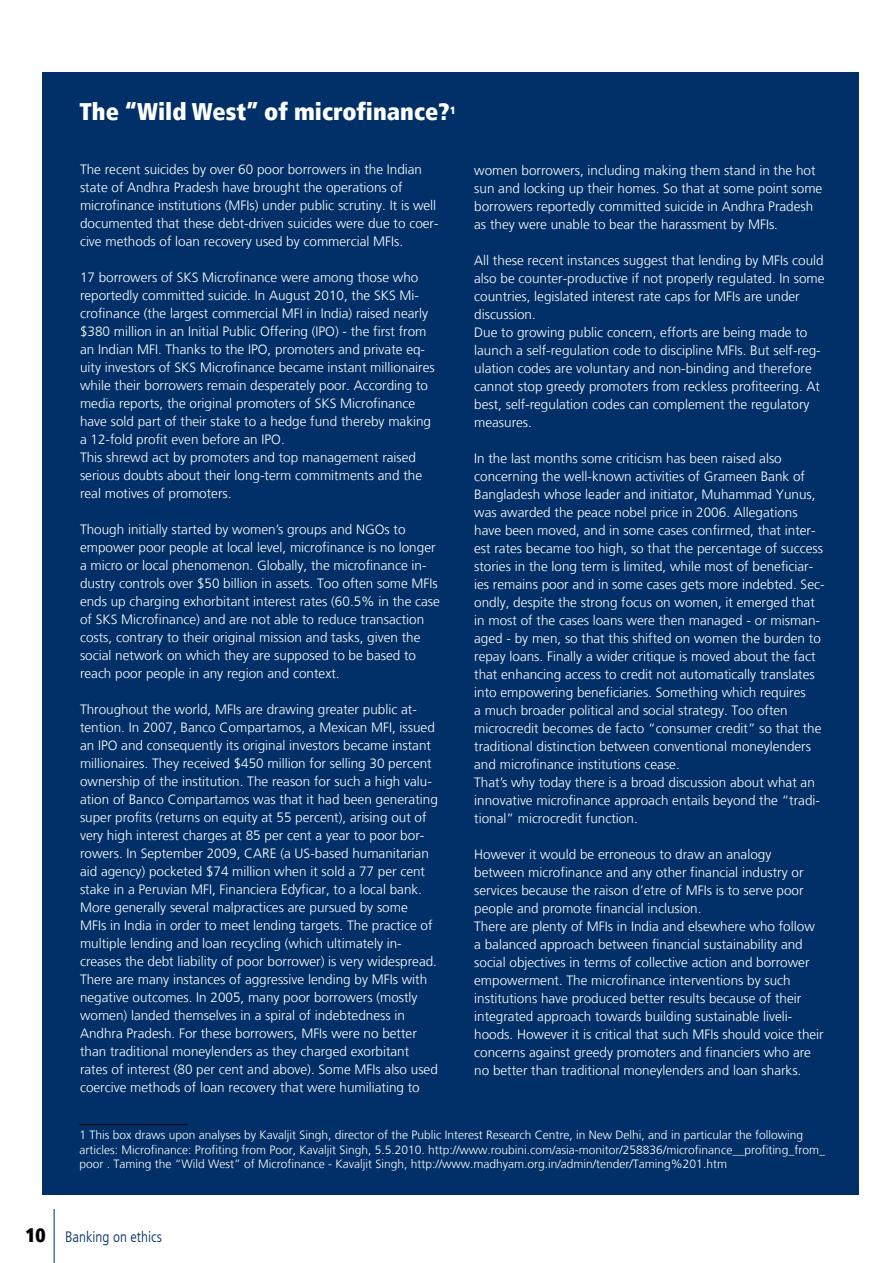
<style>
.page{position:relative;width:893px;height:1263px;background:#fff}
.page>*{position:absolute;margin:0;border:0;box-sizing:border-box;transform-origin:0 0}
.t1{font:900 condensed 24px "Frutiger LT";color:#fff}
.t2{font:300 condensed 15px "Frutiger LT";color:#003067}
.t3{font:300 13.5px/18px "Frutiger LT";color:#fff}
.t4{font:300 12px/14.4px "Frutiger LT";color:#fff}
.t5{font:900 condensed 10.5px "Frutiger LT";color:#fff}
.s1{font-weight:900;font-size:19.5px;color:#000}
</style>
<div class="page">
<hr style="left:54px;top:1209px;width:1px;height:54px;background:#003067">
<div style="left:42px;top:72px;width:816px;height:1122px;background:#003067"></div>
<hr style="left:80px;top:1124px;width:108px;height:1px;background:#000">
<p class="t1" style="left:80px;top:97px;width:372px">The “Wild West” of microfinance?</p>
<p class="t5" style="left:450px;top:104px;width:7px">1</p>
<p class="t3" style="left:80px;top:160px;width:360px">The recent suicides by over 60 poor borrowers in the Indian state of Andhra Pradesh have brought the operations of microfinance institutions (MFIs) under public scrutiny. It is well documented that these debt-driven suicides were due to coer&shy;cive methods of loan recovery used by commercial MFIs.</p>
<p class="t3" style="left:80px;top:268px;width:356px">17 borrowers of SKS Microfinance were among those who reportedly committed suicide. In August 2010, the SKS Mi&shy;crofinance (the largest commercial MFI in India) raised nearly $380 million in an Initial Public Offering (IPO) - the first from an Indian MFI. Thanks to the IPO, promoters and private eq&shy;uity investors of SKS Microfinance became instant millionaires while their borrowers remain desperately poor. According to media reports, the original promoters of SKS Microfinance have sold part of their stake to a hedge fund thereby making a 12-fold profit even before an IPO.<br>This shrewd act by promoters and top management raised serious doubts about their long-term commitments and the real motives of promoters.</p>
<p class="t3" style="left:80px;top:520px;width:361px">Though initially started by women’s groups and NGOs to empower poor people at local level, microfinance is no longer a micro or local phenomenon. Globally, the microfinance in&shy;dustry controls over $50 billion in assets. Too often some MFIs ends up charging exhorbitant interest rates (60.5% in the case of SKS Microfinance) and are not able to reduce transaction costs, contrary to their original mission and tasks, given the social network on which they are supposed to be based to reach poor people in any region and context.</p>
<p class="t3" style="left:80px;top:700px;width:359px">Throughout the world, MFIs are drawing greater public at&shy;tention. In 2007, Banco Compartamos, a Mexican MFI, issued an IPO and consequently its original investors became instant millionaires. They received $450 million for selling 30 percent ownership of the institution. The reason for such a high valu&shy;ation of Banco Compartamos was that it had been generating super profits (returns on equity at 55 percent), arising out of very high interest charges at 85 per cent a year to poor bor&shy;rowers. In September 2009, CARE (a US-based humanitarian aid agency) pocketed $74 million when it sold a 77 per cent stake in a Peruvian MFI, Financiera Edyficar, to a local bank.<br>More generally several malpractices are pursued by some<br>MFIs in India in order to meet lending targets. The practice of multiple lending and loan recycling (which ultimately in&shy;creases the debt liability of poor borrower) is very widespread.<br>There are many instances of aggressive lending by MFIs with negative outcomes. In 2005, many poor borrowers (mostly women) landed themselves in a spiral of indebtedness in Andhra Pradesh. For these borrowers, MFIs were no better than traditional moneylenders as they charged exorbitant rates of interest (80 per cent and above). Some MFIs also used coercive methods of loan recovery that were humiliating to</p>
<p class="t3" style="left:474px;top:161px;width:350px">women borrowers, including making them stand in the hot sun and locking up their homes. So that at some point some borrowers reportedly committed suicide in Andhra Pradesh as they were unable to bear the harassment by MFIs.</p>
<p class="t3" style="left:474px;top:251px;width:352px">All these recent instances suggest that lending by MFIs could also be counter-productive if not properly regulated. In some countries, legislated interest rate caps for MFIs are under discussion.<br>Due to growing public concern, efforts are being made to launch a self-regulation code to discipline MFIs. But self-reg&shy;ulation codes are voluntary and non-binding and therefore cannot stop greedy promoters from reckless profiteering. At best, self-regulation codes can complement the regulatory measures.</p>
<p class="t3" style="left:474px;top:449px;width:352px">In the last months some criticism has been raised also concerning the well-known activities of Grameen Bank of Bangladesh whose leader and initiator, Muhammad Yunus, was awarded the peace nobel price in 2006. Allegations have been moved, and in some cases confirmed, that inter&shy;est rates became too high, so that the percentage of success stories in the long term is limited, while most of beneficiar&shy;ies remains poor and in some cases gets more indebted. Sec&shy;ondly, despite the strong focus on women, it emerged that in most of the cases loans were then managed - or misman&shy;aged - by men, so that this shifted on women the burden to repay loans. Finally a wider critique is moved about the fact that enhancing access to credit not automatically translates into empowering beneficiaries. Something which requires<br>a much broader political and social strategy. Too often microcredit becomes de facto “consumer credit” so that the traditional distinction between conventional moneylenders and microfinance institutions cease.<br>That’s why today there is a broad discussion about what an innovative microfinance approach entails beyond the “tradi&shy;tional” microcredit function.</p>
<p class="t3" style="left:474px;top:845px;width:351px">However it would be erroneous to draw an analogy between microfinance and any other financial industry or services because the raison d’etre of MFIs is to serve poor people and promote financial inclusion.<br>There are plenty of MFIs in India and elsewhere who follow a balanced approach between financial sustainability and social objectives in terms of collective action and borrower empowerment. The microfinance interventions by such institutions have produced better results because of their integrated approach towards building sustainable liveli&shy;hoods. However it is critical that such MFIs should voice their concerns against greedy promoters and financiers who are no better than traditional moneylenders and loan sharks.</p>
<p class="t4" style="left:80px;top:1128px;width:747px">1 This box draws upon analyses by Kavaljit Singh, director of the Public Interest Research Centre, in New Delhi, and in particular the following articles: Microfinance: Profiting from Poor, Kavaljit Singh, 5.5.2010. http://www.roubini.com/asia-monitor/258836/microfinance__profiting_from_ poor . Taming the “Wild West” of Microfinance - Kavaljit Singh, http://www.madhyam.org.in/admin/tender/Taming%201.htm</p>
<p class="t2" style="left:26px;top:1228px;width:138px"><span class="s1">10</span> Banking on ethics</p>
</div>
